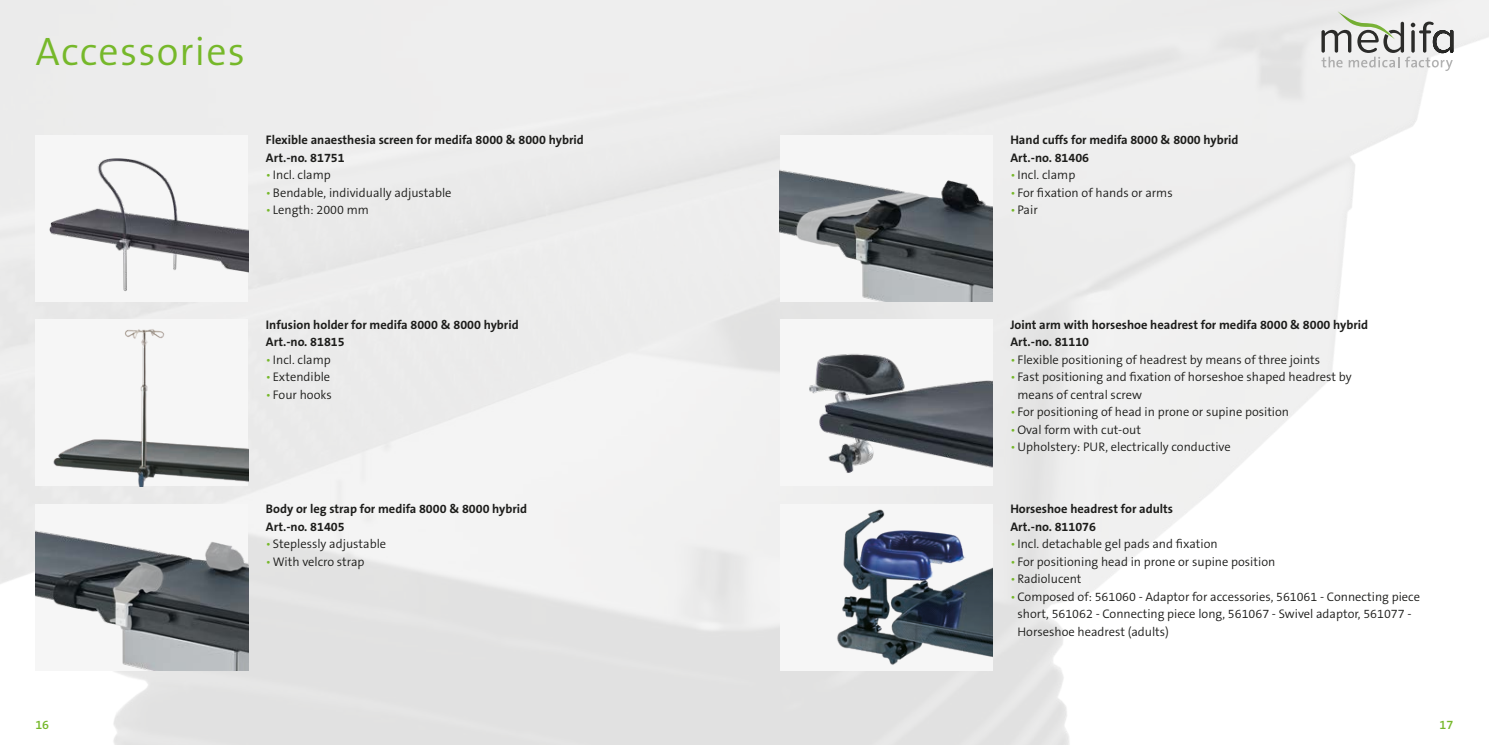
<style>
.page{position:relative;width:1489px;height:745px;background:#fff}
.page>*{position:absolute;margin:0;border:0;box-sizing:border-box;transform-origin:0 0}
.t1{font:300 40px "The Sans B W4";letter-spacing:.03em;color:#76b82a}
.t2{font:300 12.5px/17.5px "The Sans B W4";color:#1d1d1b}
.t3{font:700 12.5px/17.5px "The Sans B W7";color:#1d1d1b}
.t4{font:600 12.5px "The Sans B W6";color:#76b82a}
.s1{color:#76b82a}
</style>
<div class="page">
<img style="left:0;top:0;width:1488px;height:744px">
<div style="left:35px;top:503px;width:213px;height:167px;background:#f6f6f6"></div>
<img style="left:35px;top:530px;width:213px;height:140px">
<img style="left:35px;top:319px;width:213px;height:166px">
<div style="left:35px;top:135px;width:213px;height:166px;background:#f6f6f6"></div>
<img style="left:49px;top:158px;width:199px;height:133px">
<div style="left:779px;top:503px;width:213px;height:167px;background:#f6f6f6"></div>
<img style="left:837px;top:503px;width:155px;height:162px">
<img style="left:780px;top:319px;width:212px;height:166px">
<div style="left:780px;top:135px;width:212px;height:166px;background:#f6f6f6"></div>
<img style="left:780px;top:170px;width:212px;height:131px">
<h1 class="t1" style="left:35px;top:26px;width:211px">Accessories</h1>
<p class="t3" style="left:266px;top:131px;width:319px">Flexible anaesthesia screen for medifa 8000 &amp; 8000 hybrid<br>Art.-no. 81751</p>
<p class="t2" style="left:266px;top:166px;width:66px"><span class="s1">•</span> Incl. clamp</p>
<p class="t2" style="left:266px;top:183px;width:187px"><span class="s1">•</span> Bendable, individually adjustable</p>
<p class="t2" style="left:266px;top:201px;width:104px"><span class="s1">•</span> Length: 2000 mm</p>
<p class="t3" style="left:266px;top:315px;width:254px">Infusion holder for medifa 8000 &amp; 8000 hybrid<br>Art.-no. 81815</p>
<p class="t2" style="left:266px;top:350px;width:66px"><span class="s1">•</span> Incl. clamp</p>
<p class="t2" style="left:266px;top:368px;width:66px"><span class="s1">•</span> Extendible</p>
<p class="t2" style="left:266px;top:385px;width:67px"><span class="s1">•</span> Four hooks</p>
<p class="t3" style="left:266px;top:499px;width:263px">Body or leg strap for medifa 8000 &amp; 8000 hybrid<br>Art.-no. 81405</p>
<p class="t2" style="left:266px;top:534px;width:122px"><span class="s1">•</span> Steplessly adjustable</p>
<p class="t2" style="left:266px;top:552px;width:100px"><span class="s1">•</span>With velcro strap</p>
<p class="t3" style="left:1010px;top:131px;width:230px">Hand cuffs for medifa 8000 &amp; 8000 hybrid<br>Art.-no. 81406</p>
<p class="t2" style="left:1010px;top:166px;width:66px"><span class="s1">•</span> Incl. clamp</p>
<p class="t2" style="left:1010px;top:183px;width:164px"><span class="s1">•</span> For fixation of hands or arms</p>
<p class="t2" style="left:1010px;top:201px;width:29px"><span class="s1">•</span> Pair</p>
<p class="t3" style="left:1010px;top:315px;width:359px">Joint arm with horseshoe headrest for medifa 8000 &amp; 8000 hybrid<br>Art.-no. 81110</p>
<p class="t2" style="left:1010px;top:350px;width:311px"><span class="s1">•</span> Flexible positioning of headrest by means of three joints</p>
<p class="t2" style="left:1017px;top:368px;width:335px;text-indent:-7px"><span class="s1">•</span> Fast positioning and fixation of horseshoe shaped headrest by means of central screw</p>
<p class="t2" style="left:1010px;top:403px;width:280px"><span class="s1">•</span> For positioning of head in prone or supine position</p>
<p class="t2" style="left:1010px;top:420px;width:132px"><span class="s1">•</span> Oval form with cut-out</p>
<p class="t2" style="left:1010px;top:438px;width:222px"><span class="s1">•</span>Upholstery: PUR, electrically conductive</p>
<p class="t3" style="left:1010px;top:499px;width:164px">Horseshoe headrest for adults<br>Art.-no. 811076</p>
<p class="t2" style="left:1010px;top:534px;width:209px"><span class="s1">•</span> Incl. detachable gel pads and fixation</p>
<p class="t2" style="left:1010px;top:552px;width:266px"><span class="s1">•</span> For positioning head in prone or supine position</p>
<p class="t2" style="left:1010px;top:569px;width:73px"><span class="s1">•</span> Radiolucent</p>
<p class="t2" style="left:1017px;top:587px;width:404px;text-indent:-7px"><span class="s1">•</span> Composed of: 561060 - Adaptor for accessories, 561061 - Connecting piece short, 561062 - Connecting piece long, 561067 - Swivel adaptor, 561077 -<br>Horseshoe headrest (adults)</p>
<p class="t4" style="left:35px;top:716px;width:15px">16</p>
<p class="t4" style="left:1439px;top:716px;width:15px">17</p>
</div>
